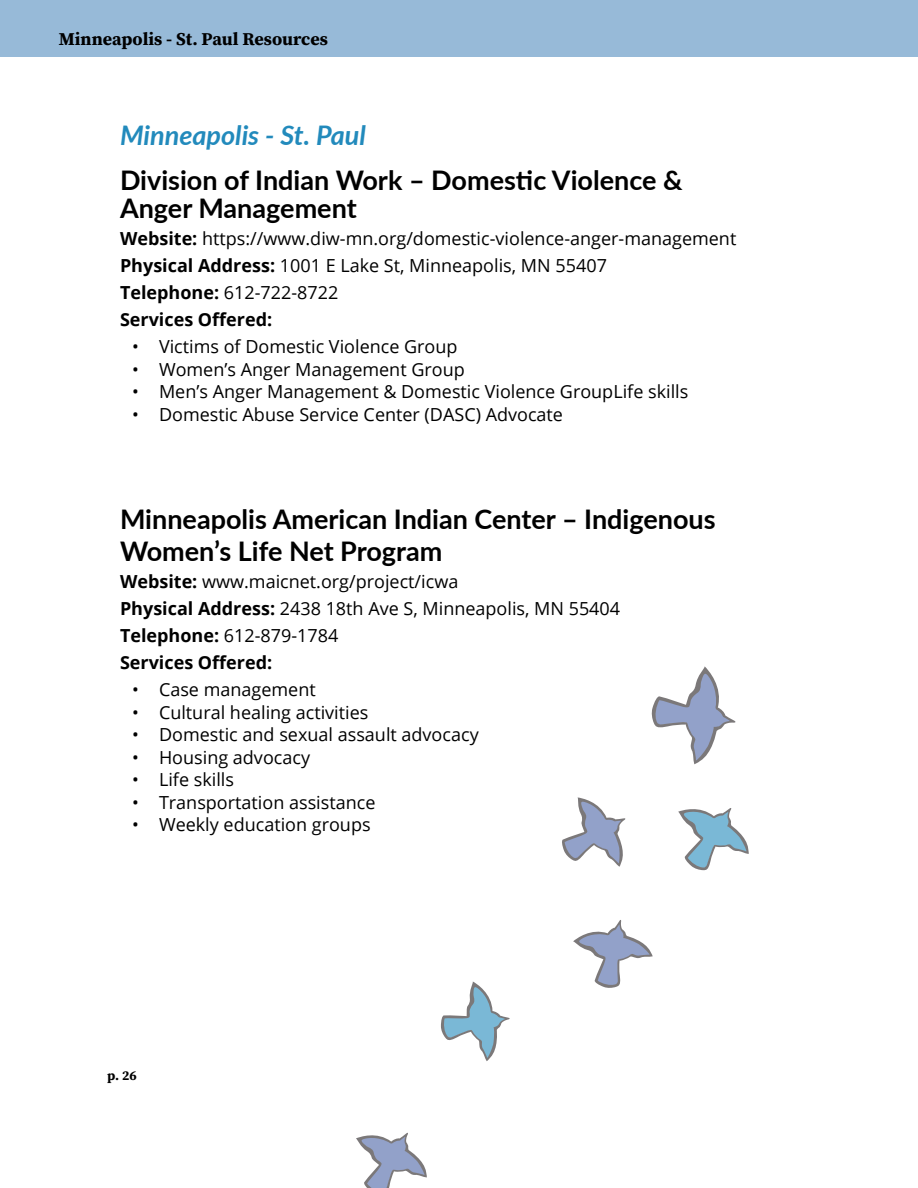
<style>
.page{position:relative;width:918px;height:1188px;background:#fff}
.page>*{position:absolute;margin:0;border:0;box-sizing:border-box;transform-origin:0 0}
.t1{font:700 27px/28.5px "Lato";color:#000}
.t2{font:italic 700 27px "Lato";color:#228abc}
.t3{font:18px/27px "Open Sans";color:#000}
.t4{font:700 18px "Source Serif Pro";color:#000}
.t5{font:700 13.5px "Source Serif Pro";color:#000}
.s1{font-weight:700}
</style>
<div class="page">
<div style="left:0;top:0;width:918px;height:57px;background:#97bad8"></div>
<svg style="left:441px;top:982px;width:69px;height:79px"></svg>
<svg style="left:678px;top:808px;width:71px;height:62px"></svg>
<svg style="left:356px;top:1132px;width:71px;height:56px"></svg>
<svg style="left:573px;top:920px;width:80px;height:68px"></svg>
<svg style="left:562px;top:797px;width:64px;height:70px"></svg>
<svg style="left:651px;top:666px;width:85px;height:98px"></svg>
<p class="t4" style="left:59px;top:27px;width:271px">Minneapolis - St. Paul Resources</p>
<h1 class="t2" style="left:120px;top:115px;width:247px">Minneapolis - St. Paul</h1>
<h1 class="t1" style="left:120px;top:164px;width:564px">Division of Indian Work – Domestic Violence &amp;<br>Anger Management</h1>
<p class="t3" style="left:120px;top:225px;width:618px"><span class="s1">Website:</span> https://www.diw-mn.org/domestic-violence-anger-management <span class="s1">Physical Address:</span> 1001 E Lake St, Minneapolis, MN 55407<br><span class="s1">Telephone:</span> 612-722-8722<br><span class="s1">Services Offered:</span></p>
<p class="t3" style="left:132px;top:333px;width:327px">• Victims of Domestic Violence Group</p>
<p class="t3" style="left:132px;top:355px;width:334px">• Women’s Anger Management Group</p>
<p class="t3" style="left:132px;top:378px;width:558px">• Men’s Anger Management &amp; Domestic Violence GroupLife skills</p>
<p class="t3" style="left:132px;top:400px;width:433px">• Domestic Abuse Service Center (DASC) Advocate</p>
<h1 class="t1" style="left:120px;top:501px;width:597px;line-height:32.4px">Minneapolis American Indian Center – Indigenous<br>Women’s Life Net Program</h1>
<p class="t3" style="left:120px;top:568px;width:502px"><span class="s1">Website:</span> www.maicnet.org/project/icwa<br><span class="s1">Physical Address:</span> 2438 18th Ave S, Minneapolis, MN 55404<br><span class="s1">Telephone:</span> 612-879-1784<br><span class="s1">Services Offered:</span></p>
<p class="t3" style="left:132px;top:676px;width:185px">• Case management</p>
<p class="t3" style="left:132px;top:698px;width:238px">• Cultural healing activities</p>
<p class="t3" style="left:132px;top:721px;width:348px">• Domestic and sexual assault advocacy</p>
<p class="t3" style="left:132px;top:743px;width:180px">• Housing advocacy</p>
<p class="t3" style="left:132px;top:766px;width:104px">• Life skills</p>
<p class="t3" style="left:132px;top:788px;width:245px">• Transportation assistance</p>
<p class="t3" style="left:132px;top:811px;width:240px">• Weekly education groups</p>
<p class="t5" style="left:107px;top:1066px;width:31px">p. 26</p>
</div>
